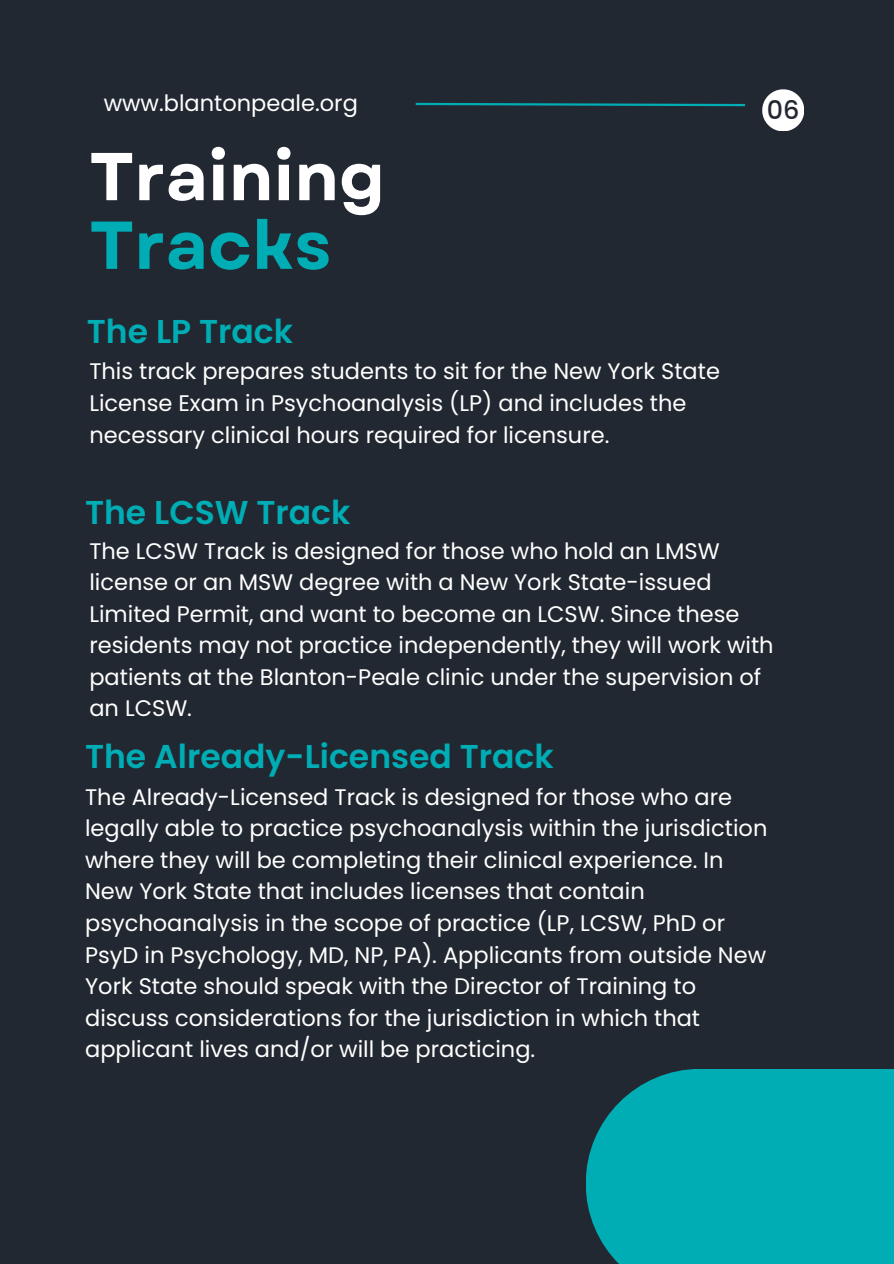
<style>
.page{position:relative;width:894px;height:1264px;background:#fff}
.page>*{position:absolute;margin:0;border:0;box-sizing:border-box;transform-origin:0 0}
.t1{font:700 67.5px/68.7px "Garet";color:#fff}
.t2{font:600 33px "Poppins";color:#00adb5}
.t3{font:500 25.5px "Poppins";color:#222831}
.t4{font:22.5px/31.5px "Poppins";color:#fff}
.s1{color:#00adb5}
</style>
<div class="page">
<div style="left:0;top:0;width:893px;height:1263px;background:#222831"></div>
<svg style="left:415px;top:102px;width:331px;height:5px"></svg>
<svg style="left:762px;top:89px;width:41px;height:42px"></svg>
<div style="left:585px;top:1068px;width:308px;height:195px;background:#00adb5"></div>
<h2 class="t4" style="left:104px;top:87px;width:256px">www.blantonpeale.org</h2>
<p class="t3" style="left:766px;top:92px;width:34px">06</p>
<p class="t1" style="left:89px;top:142px;width:297px">Training<br><span class="s1">Tracks</span></p>
<p class="t2" style="left:87px;top:309px;width:207px">The LP Track</p>
<p class="t4" style="left:89px;top:356px;width:632px">This track prepares students to sit for the New York State<br>License Exam in Psychoanalysis (LP) and includes the necessary clinical hours required for licensure.</p>
<h1 class="t2" style="left:85px;top:489px;width:267px">The LCSW Track</h1>
<p class="t4" style="left:89px;top:535px;width:685px">The LCSW Track is designed for those who hold an LMSW license or an MSW degree with a New York State-issued Limited Permit, and want to become an LCSW. Since these residents may not practice independently, they will work with patients at the Blanton-Peale clinic under the supervision of an LCSW.</p>
<h2 class="t2" style="left:85px;top:733px;width:470px">The Already-Licensed Track</h2>
<p class="t4" style="left:85px;top:781px;width:683px">The Already-Licensed Track is designed for those who are legally able to practice psychoanalysis within the jurisdiction where they will be completing their clinical experience. In New York State that includes licenses that contain psychoanalysis in the scope of practice (LP, LCSW, PhD or PsyD in Psychology, MD, NP, PA). Applicants from outside New York State should speak with the Director of Training to discuss considerations for the jurisdiction in which that applicant lives and/or will be practicing.</p>
</div>
